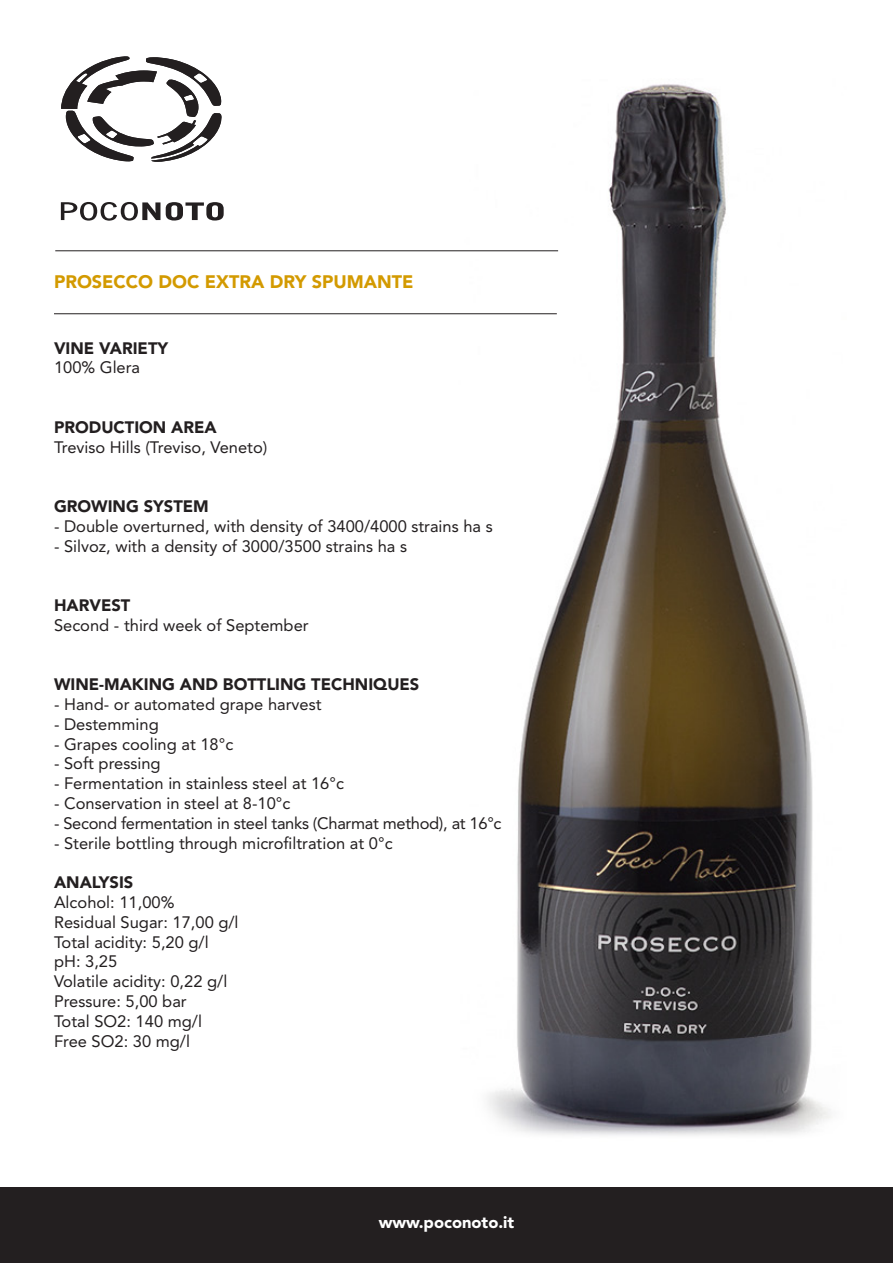
<style>
.page{position:relative;width:893px;height:1263px;background:#fff}
.page>*{position:absolute;margin:0;border:0;box-sizing:border-box;transform-origin:0 0}
.t1{font:900 18px "Avenir";color:#d39a00}
.t2{font:16.5px "Avenir";color:#231f20}
.t3{font:900 16.5px "Avenir";color:#231f20}
.t4{font:16.5px "Avenir";letter-spacing:-.02em;color:#231f20}
.t5{font:900 16.5px "Avenir";color:#fff}
</style>
<div class="page">
<img style="left:454px;top:84px;width:377px;height:1052px">
<svg style="left:61px;top:202px;width:99px;height:19px"></svg>
<svg style="left:166px;top:202px;width:58px;height:19px"></svg>
<svg style="left:61px;top:56px;width:161px;height:106px"></svg>
<hr style="left:55px;top:250px;width:503px;height:1px;background:#231f20">
<hr style="left:54px;top:313px;width:503px;height:1px;background:#231f20">
<div style="left:0;top:1187px;width:893px;height:76px;background:#231f20"></div>
<p class="t1" style="left:54px;top:271px;width:361px">PROSECCO DOC EXTRA DRY SPUMANTE</p>
<p class="t3" style="left:54px;top:338px;width:116px">VINE VARIETY</p>
<p class="t2" style="left:54px;top:358px;width:88px">100% Glera</p>
<p class="t3" style="left:54px;top:417px;width:164px">PRODUCTION AREA</p>
<p class="t2" style="left:54px;top:437px;width:215px">Treviso Hills (Treviso, Veneto)</p>
<p class="t3" style="left:54px;top:496px;width:156px">GROWING SYSTEM</p>
<p class="t2" style="left:54px;top:516px;width:440px">- Double overturned, with density of 3400/4000 strains ha s</p>
<p class="t2" style="left:54px;top:536px;width:355px">- Silvoz, with a density of 3000/3500 strains ha s</p>
<p class="t3" style="left:54px;top:595px;width:78px">HARVEST</p>
<p class="t2" style="left:54px;top:615px;width:256px">Second - third week of September</p>
<p class="t3" style="left:54px;top:674px;width:367px">WINE-MAKING AND BOTTLING TECHNIQUES</p>
<p class="t2" style="left:54px;top:695px;width:269px">- Hand- or automated grape harvest</p>
<p class="t2" style="left:54px;top:714px;width:106px">- Destemming</p>
<p class="t2" style="left:54px;top:734px;width:181px">- Grapes cooling at 18°c</p>
<p class="t2" style="left:54px;top:754px;width:108px">- Soft pressing</p>
<p class="t2" style="left:54px;top:774px;width:291px">- Fermentation in stainless steel at 16°c</p>
<p class="t2" style="left:54px;top:794px;width:238px">- Conservation in steel at 8-10°c</p>
<p class="t4" style="left:54px;top:813px;width:449px">- Second fermentation in steel tanks (Charmat method), at 16°c</p>
<p class="t2" style="left:54px;top:833px;width:340px">- Sterile bottling through microfiltration at 0°c</p>
<p class="t3" style="left:54px;top:872px;width:81px">ANALYSIS</p>
<p class="t2" style="left:54px;top:893px;width:122px">Alcohol: 11,00%</p>
<p class="t2" style="left:54px;top:912px;width:186px">Residual Sugar: 17,00 g/l</p>
<p class="t2" style="left:54px;top:932px;width:156px">Total acidity: 5,20 g/l</p>
<p class="t2" style="left:54px;top:952px;width:65px">pH: 3,25</p>
<p class="t2" style="left:54px;top:972px;width:175px">Volatile acidity: 0,22 g/l</p>
<p class="t2" style="left:54px;top:992px;width:134px">Pressure: 5,00 bar</p>
<p class="t2" style="left:54px;top:1011px;width:149px">Total SO2: 140 mg/l</p>
<p class="t2" style="left:54px;top:1031px;width:138px">Free SO2: 30 mg/l</p>
<p class="t5" style="left:379px;top:1212px;width:137px">www.poconoto.it</p>
</div>
